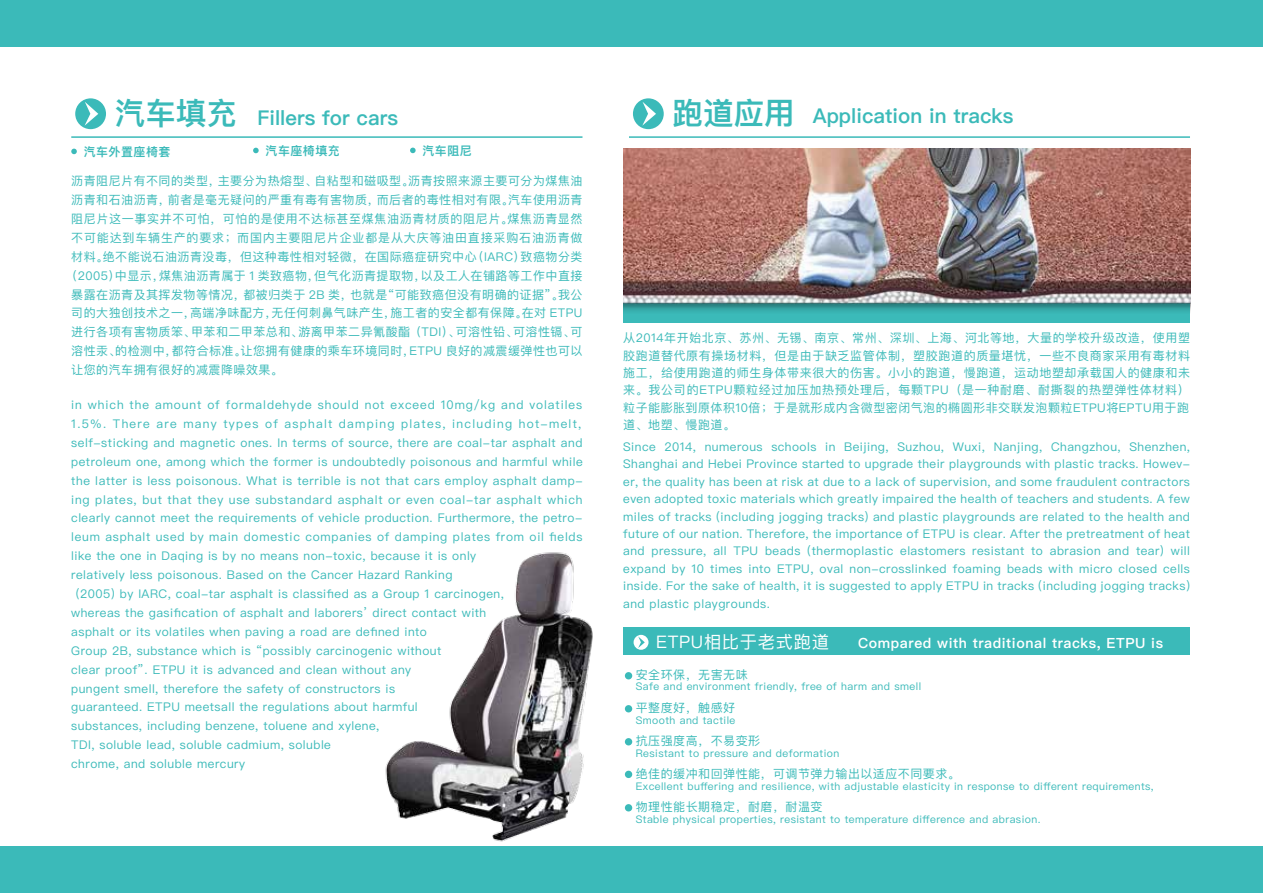
<style>
.page{position:relative;width:1263px;height:893px;background:#fff}
.page>*{position:absolute;margin:0;border:0;box-sizing:border-box;transform-origin:0 0}
.t1{font:600 30.6px "Ping Fang SC";color:#3bbab9}
.t2{font:600 20.4px "Ping Fang SC";color:#3bbab9}
.t3{font:17.25px "Ping Fang SC";letter-spacing:.04em;color:#fff}
.t4{font:600 14.1px "Ping Fang SC";letter-spacing:.04em;color:#fff}
.t5{font:12px/17.4px "Ping Fang SC";letter-spacing:.04em;color:#3bbab9;text-align:justify}
.t6{font:12px "Ping Fang SC";letter-spacing:.065em;color:#3bbab9}
.t7{font:12px "Ping Fang SC";letter-spacing:.08em;color:#3bbab9}
.t8{font:12px "Ping Fang SC";letter-spacing:.105em;color:#3bbab9}
.t9{font:12px "Ping Fang SC";letter-spacing:.07em;color:#3bbab9}
.t10{font:600 12px "Ping Fang SC";letter-spacing:.04em;color:#3bbab9}
.t11{font:10.5px "Ping Fang SC";letter-spacing:.04em;color:#3bbab9}
</style>
<div class="page">
<hr style="left:629px;top:136px;width:561px;height:2px;background:#3bbab9">
<div style="left:633px;top:98px;width:31px;height:31px;background:#3bbab9;border-radius:50%"></div>
<svg style="left:642px;top:102px;width:14px;height:24px"></svg>
<hr style="left:71px;top:136px;width:511px;height:2px;background:#3bbab9">
<div style="left:75px;top:98px;width:31px;height:31px;background:#3bbab9;border-radius:50%"></div>
<svg style="left:85px;top:102px;width:13px;height:23px"></svg>
<div style="left:625px;top:672px;width:7px;height:7px;background:#3bbab9;border-radius:50%"></div>
<div style="left:625px;top:705px;width:7px;height:7px;background:#3bbab9;border-radius:50%"></div>
<div style="left:625px;top:738px;width:7px;height:7px;background:#3bbab9;border-radius:50%"></div>
<div style="left:625px;top:771px;width:7px;height:7px;background:#3bbab9;border-radius:50%"></div>
<div style="left:625px;top:804px;width:7px;height:7px;background:#3bbab9;border-radius:50%"></div>
<img style="left:623px;top:148px;width:567px;height:175px">
<div style="left:623px;top:628px;width:567px;height:27px;background:#3bbab9"></div>
<div style="left:633px;top:635px;width:15px;height:15px;background:#fff;border-radius:50%"></div>
<svg style="left:638px;top:636px;width:7px;height:12px"></svg>
<img style="left:364px;top:552px;width:255px;height:295px">
<svg style="left:410px;top:148px;width:6px;height:5px"></svg>
<svg style="left:253px;top:148px;width:6px;height:5px"></svg>
<svg style="left:71px;top:149px;width:6px;height:5px"></svg>
<div style="left:0;top:0;width:1263px;height:46px;background:#3bbab9"></div>
<div style="left:0;top:847px;width:1263px;height:46px;background:#3bbab9"></div>
<h1 class="t1" style="left:115px;top:94px;width:124px">汽车填充</h1>
<h1 class="t1" style="left:672px;top:94px;width:124px">跑道应用</h1>
<h2 class="t2" style="left:258px;top:105px;width:142px">Fillers for cars</h2>
<p class="t10" style="left:84px;top:144px;width:88px">汽车外置座椅套</p>
<p class="t10" style="left:266px;top:143px;width:76px">汽车座椅填充</p>
<p class="t10" style="left:422px;top:144px;width:51px">汽车阻尼</p>
<h2 class="t2" style="left:813px;top:103px;width:202px">Application in tracks</h2>
<p class="t5" style="left:71px;top:172px;width:513px">沥青阻尼片有不同的类型，主要分为热熔型、自粘型和磁吸型。沥青按照来源主要可分为煤焦油</p>
<p class="t5" style="left:71px;top:191px;width:513px">沥青和石油沥青，前者是毫无疑问的严重有毒有害物质，而后者的毒性相对有限。汽车使用沥青</p>
<p class="t5" style="left:71px;top:210px;width:513px">阻尼片这一事实并不可怕，可怕的是使用不达标甚至煤焦油沥青材质的阻尼片。煤焦沥青显然</p>
<p class="t9" style="left:71px;top:230px;width:513px">不可能达到车辆生产的要求；而国内主要阻尼片企业都是从大庆等油田直接采购石油沥青做</p>
<p class="t5" style="left:71px;top:248px;width:513px">材料。绝不能说石油沥青没毒，但这种毒性相对轻微，在国际癌症研究中心（IARC）致癌物分类</p>
<p class="t5" style="left:65px;top:266px;width:519px">（2005）中显示，煤焦油沥青属于 1 类致癌物，但气化沥青提取物，以及工人在铺路等工作中直接</p>
<p class="t5" style="left:71px;top:285px;width:513px">暴露在沥青及其挥发物等情况，都被归类于 2B 类，也就是“可能致癌但没有明确的证据”。我公</p>
<p class="t5" style="left:71px;top:304px;width:513px">司的大独创技术之一，高端净味配方，无任何刺鼻气味产生，施工者的安全都有保障。在对 ETPU</p>
<p class="t5" style="left:71px;top:323px;width:513px">进行各项有害物质笨、甲苯和二甲苯总和、游离甲苯二异氰酸酯 （TDI）、可溶性铅、可溶性镉、可</p>
<p class="t5" style="left:71px;top:342px;width:513px">溶性汞、的检测中，都符合标准。让您拥有健康的乘车环境同时，ETPU 良好的减震缓弹性也可以</p>
<p class="t5" style="left:71px;top:361px;width:213px">让您的汽车拥有很好的减震降噪效果。</p>
<p class="t7" style="left:71px;top:397px;width:512px">in which the amount of formaldehyde should not exceed 10mg/kg and volatiles</p>
<p class="t8" style="left:71px;top:416px;width:512px">1.5%. There are many types of asphalt damping plates, including hot-melt,</p>
<p class="t5" style="left:71px;top:434px;width:513px">self-sticking and magnetic ones. In terms of source, there are coal-tar asphalt and</p>
<p class="t5" style="left:71px;top:453px;width:513px">petroleum one, among which the former is undoubtedly poisonous and harmful while</p>
<p class="t5" style="left:71px;top:471px;width:513px">the latter is less poisonous. What is terrible is not that cars employ asphalt damp-</p>
<p class="t6" style="left:71px;top:492px;width:513px">ing plates, but that they use substandard asphalt or even coal-tar asphalt which</p>
<p class="t5" style="left:71px;top:509px;width:512px">clearly cannot meet the requirements of vehicle production. Furthermore, the petro-</p>
<p class="t6" style="left:71px;top:530px;width:513px">leum asphalt used by main domestic companies of damping plates from oil fields</p>
<p class="t5" style="left:71px;top:547px;width:406px">like the one in Daqing is by no means non-toxic, because it is only</p>
<p class="t5" style="left:71px;top:566px;width:383px">relatively less poisonous. Based on the Cancer Hazard Ranking</p>
<p class="t5" style="left:76px;top:585px;width:430px">(2005) by IARC, coal-tar asphalt is classified as a Group 1 carcinogen,</p>
<p class="t5" style="left:71px;top:604px;width:416px">whereas the gasification of asphalt and laborers’ direct contact with</p>
<p class="t5" style="left:71px;top:623px;width:357px">asphalt or its volatiles when paving a road are defined into</p>
<p class="t5" style="left:71px;top:642px;width:372px">Group 2B, substance which is “possibly carcinogenic without</p>
<p class="t5" style="left:71px;top:660px;width:341px">clear proof”. ETPU it is advanced and clean without any</p>
<p class="t5" style="left:71px;top:679px;width:325px">pungent smell, therefore the safety of constructors is</p>
<p class="t5" style="left:71px;top:698px;width:348px">guaranteed. ETPU meetsall the regulations about harmful</p>
<p class="t5" style="left:71px;top:717px;width:310px">substances, including benzene, toluene and xylene,</p>
<p class="t5" style="left:71px;top:736px;width:261px">TDI, soluble lead, soluble cadmium, soluble</p>
<p class="t5" style="left:71px;top:755px;width:175px">chrome, and soluble mercury</p>
<p class="t5" style="left:623px;top:329px;width:568px">从2014年开始北京、苏州、无锡、南京、常州、深圳、上海、河北等地，大量的学校升级改造，使用塑胶跑道替代原有操场材料，但是由于缺乏监管体制，塑胶跑道的质量堪忧，一些不良商家采用有毒材料施工，给使用跑道的师生身体带来很大的伤害。小小的跑道，慢跑道，运动地塑却承载国人的健康和未来。我公司的ETPU颗粒经过加压加热预处理后，每颗TPU（是一种耐磨、耐撕裂的热塑弹性体材料）粒子能膨胀到原体积10倍；于是就形成内含微型密闭气泡的椭圆形非交联发泡颗粒ETPU将EPTU用于跑道、地塑、慢跑道。</p>
<p class="t5" style="left:623px;top:438px;width:568px">Since 2014, numerous schools in Beijing, Suzhou, Wuxi, Nanjing, Changzhou, Shenzhen, Shanghai and Hebei Province started to upgrade their playgrounds with plastic tracks. Howev&shy;er, the quality has been at risk at due to a lack of supervision, and some fraudulent contractors even adopted toxic materials which greatly impaired the health of teachers and students. A few miles of tracks (including jogging tracks) and plastic playgrounds are related to the health and future of our nation. Therefore, the importance of ETPU is clear. After the pretreatment of heat and pressure, all TPU beads (thermoplastic elastomers resistant to abrasion and tear) will expand by 10 times into ETPU, oval non-crosslinked foaming beads with micro closed cells inside. For the sake of health, it is suggested to apply ETPU in tracks (including jogging tracks) and plastic playgrounds.</p>
<p class="t4" style="left:858px;top:634px;width:307px">Compared with traditional tracks, ETPU is</p>
<p class="t11" style="left:636px;top:680px;width:287px">Safe and environment friendly, free of harm and smell</p>
<p class="t11" style="left:636px;top:713px;width:101px">Smooth and tactile</p>
<p class="t11" style="left:636px;top:746px;width:205px">Resistant to pressure and deformation</p>
<p class="t11" style="left:636px;top:780px;width:519px">Excellent buffering and resilience, with adjustable elasticity in response to different requirements,</p>
<p class="t11" style="left:636px;top:813px;width:406px">Stable physical properties, resistant to temperature difference and abrasion.</p>
<h3 class="t3" style="left:656px;top:631px;width:175px">ETPU相比于老式跑道</h3>
<p class="t5" style="left:636px;top:666px;width:113px">安全环保，无害无味</p>
<p class="t5" style="left:636px;top:699px;width:101px">平整度好，触感好</p>
<p class="t5" style="left:636px;top:732px;width:126px">抗压强度高，不易变形</p>
<p class="t5" style="left:636px;top:765px;width:326px">绝佳的缓冲和回弹性能，可调节弹力输出以适应不同要求。</p>
<p class="t5" style="left:636px;top:798px;width:188px">物理性能长期稳定，耐磨，耐温变</p>
</div>
